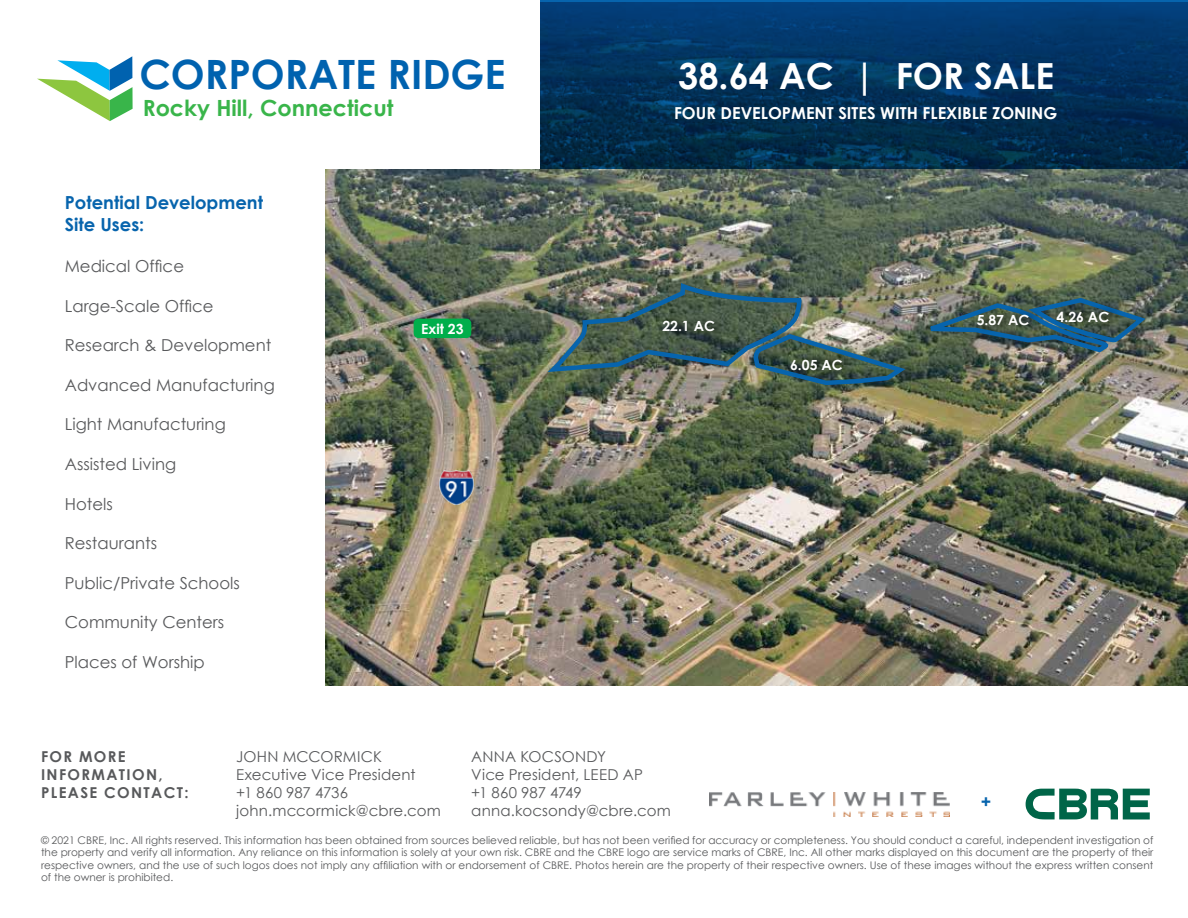
<style>
.page{position:relative;width:1188px;height:918px;background:#fff}
.page>*{position:absolute;margin:0;border:0;box-sizing:border-box;transform-origin:0 0}
.t1{font:700 40.35px "Century Gothic";color:#0062af}
.t2{font:700 36px "Century Gothic";color:#fff}
.t3{font:700 22.35px "Century Gothic";color:#39b54a}
.t4{font:700 18px/21.6px "Century Gothic";color:#0764ad}
.t5{font:700 17.55px "Century Gothic";color:#0764ad}
.t6{font:16.5px "Century Gothic";color:#58595b}
.t7{font:700 16.5px "Century Gothic";color:#fff}
.t8{font:15px/18px "Century Gothic";letter-spacing:.01em;color:#58595b}
.t9{font:700 15px/18px "Century Gothic";letter-spacing:.09em;color:#58595b}
.t10{font:700 13.95px "Century Gothic";color:#fff}
.t11{font:10.5px/12.6px "Century Gothic";color:#58595b;text-align:justify}
</style>
<div class="page">
<img style="left:325px;top:169px;width:863px;height:517px">
<svg style="left:540px;top:0;width:648px;height:169px;background:#02335c"></svg>
<img style="left:542px;top:280px;width:604px;height:107px">
<img style="left:440px;top:471px;width:33px;height:33px">
<div style="left:414px;top:319px;width:57px;height:19px;background:#00ae4b;border-radius:5px"></div>
<div style="left:661px;top:314px;width:66px;height:26px;background:#000;opacity:.75"></div>
<div style="left:789px;top:351px;width:66px;height:26px;background:#000;opacity:.75"></div>
<div style="left:975px;top:307px;width:66px;height:26px;background:#000;opacity:.75"></div>
<div style="left:1055px;top:304px;width:66px;height:26px;background:#000;opacity:.75"></div>
<svg style="left:37px;top:56px;width:96px;height:65px"></svg>
<svg style="left:1026px;top:789px;width:124px;height:30px"></svg>
<img style="left:710px;top:793px;width:240px;height:23px">
<h1 class="t1" style="left:139px;top:44px;width:368px">CORPORATE RIDGE</h1>
<h3 class="t3" style="left:143px;top:90px;width:252px">Rocky Hill, Connecticut</h3>
<h2 class="t2" style="left:678px;top:48px;width:377px">38.64 AC | FOR SALE</h2>
<h3 class="t7" style="left:674px;top:100px;width:385px">FOUR DEVELOPMENT SITES WITH FLEXIBLE ZONING</h3>
<h3 class="t4" style="left:65px;top:191px;width:200px">Potential Development<br>Site Uses:</h3>
<h3 class="t6" style="left:65px;top:254px;width:121px">Medical Office</h3>
<h3 class="t6" style="left:65px;top:294px;width:150px">Large-Scale Office</h3>
<h3 class="t6" style="left:65px;top:334px;width:208px">Research &amp; Development</h3>
<h3 class="t6" style="left:65px;top:373px;width:211px">Advanced Manufacturing</h3>
<h3 class="t6" style="left:65px;top:413px;width:162px">Light Manufacturing</h3>
<h3 class="t6" style="left:65px;top:452px;width:113px">Assisted Living</h3>
<h3 class="t6" style="left:65px;top:492px;width:50px">Hotels</h3>
<h3 class="t6" style="left:65px;top:532px;width:94px">Restaurants</h3>
<h3 class="t6" style="left:65px;top:571px;width:177px">Public/Private Schools</h3>
<h3 class="t6" style="left:65px;top:611px;width:161px">Community Centers</h3>
<h3 class="t6" style="left:65px;top:650px;width:141px">Places of Worship</h3>
<h3 class="t10" style="left:421px;top:318px;width:44px">Exit 23</h3>
<h3 class="t10" style="left:662px;top:316px;width:54px">22.1 AC</h3>
<h3 class="t10" style="left:790px;top:354px;width:54px">6.05 AC</h3>
<h3 class="t10" style="left:977px;top:310px;width:54px">5.87 AC</h3>
<h3 class="t10" style="left:1057px;top:306px;width:54px">4.26 AC</h3>
<h3 class="t9" style="left:41px;top:747px;width:149px">FOR MORE<br>INFORMATION,<br>PLEASE CONTACT:</h3>
<h3 class="t8" style="left:236px;top:747px;width:206px">JOHN MCCORMICK<br>Executive Vice President<br>+1 860 987 4736 john.mccormick@cbre.com</h3>
<h3 class="t8" style="left:471px;top:747px;width:201px">ANNA KOCSONDY<br>Vice President, LEED AP<br>+1 860 987 4749 anna.kocsondy@cbre.com</h3>
<p class="t11" style="left:41px;top:833px;width:1114px">© 2021 CBRE, Inc. All rights reserved. This information has been obtained from sources believed reliable, but has not been verified for accuracy or completeness. You should conduct a careful, independent investigation of the property and verify all information. Any reliance on this information is solely at your own risk. CBRE and the CBRE logo are service marks of CBRE, Inc. All other marks displayed on this document are the property of their respective owners, and the use of such logos does not imply any affiliation with or endorsement of CBRE. Photos herein are the property of their respective owners. Use of these images without the express written consent of the owner is prohibited.</p>
<h3 class="t5" style="left:981px;top:788px;width:12px">+</h3>
</div>
